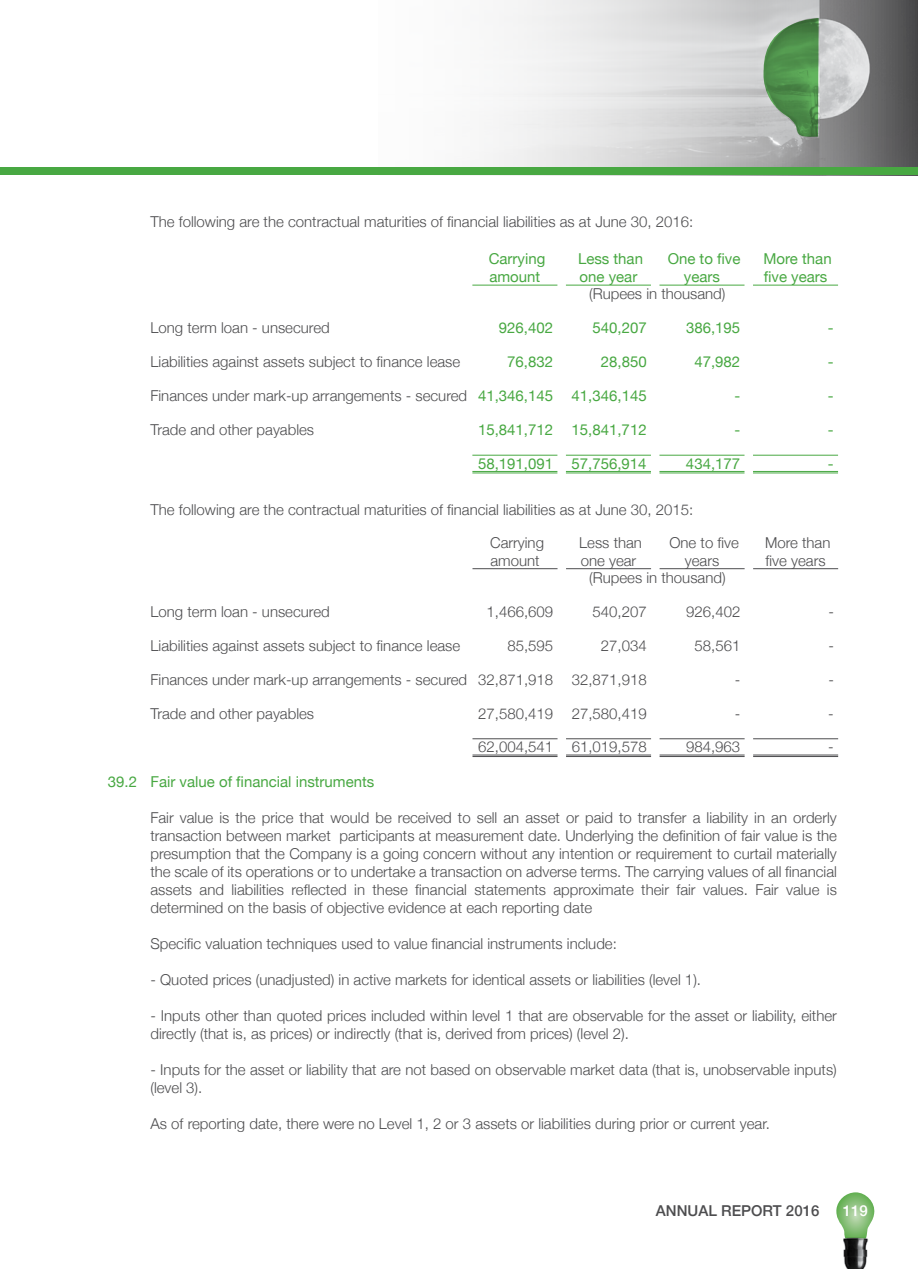
<style>
.page{position:relative;width:918px;height:1269px;background:#fff}
.page>*{position:absolute;margin:0;border:0;box-sizing:border-box;transform-origin:0 0}
.t1{font:300 15px/18px "Helvetica Neue";color:#4d4d4f}
.t2{font:15px/18px "Helvetica Neue";color:#48a842}
.t3{font:500 15px "Helvetica Neue";color:#4d4d4f}
.t4{font:500 15px "Helvetica Neue";color:#fff}
.s1{font-weight:400;color:#48a842}
</style>
<div class="page">
<img style="left:378px;top:0;width:540px;height:175px">
<div style="left:0;top:167px;width:918px;height:7px;background:#48a842"></div>
<svg style="left:762px;top:18px;width:57px;height:119px;background:#6e9d6c"></svg>
<hr style="left:472px;top:285px;width:85px;height:1px;background:#48a842">
<hr style="left:566px;top:285px;width:85px;height:1px;background:#48a842">
<hr style="left:659px;top:285px;width:86px;height:1px;background:#48a842">
<hr style="left:753px;top:285px;width:85px;height:1px;background:#48a842">
<hr style="left:472px;top:455px;width:85px;height:1px;background:#48a842">
<hr style="left:472px;top:471px;width:85px;height:1px;background:#48a842">
<hr style="left:472px;top:473px;width:85px;height:1px;background:#48a842">
<hr style="left:566px;top:455px;width:85px;height:1px;background:#48a842">
<hr style="left:566px;top:471px;width:85px;height:1px;background:#48a842">
<hr style="left:566px;top:473px;width:85px;height:1px;background:#48a842">
<hr style="left:659px;top:455px;width:86px;height:1px;background:#48a842">
<hr style="left:659px;top:471px;width:86px;height:1px;background:#48a842">
<hr style="left:659px;top:473px;width:86px;height:1px;background:#48a842">
<hr style="left:753px;top:455px;width:85px;height:1px;background:#48a842">
<hr style="left:753px;top:471px;width:85px;height:1px;background:#48a842">
<hr style="left:753px;top:473px;width:85px;height:1px;background:#48a842">
<hr style="left:472px;top:568px;width:86px;height:1px;background:#4d4d4f">
<hr style="left:566px;top:568px;width:85px;height:1px;background:#4d4d4f">
<hr style="left:660px;top:568px;width:85px;height:1px;background:#4d4d4f">
<hr style="left:753px;top:568px;width:85px;height:1px;background:#4d4d4f">
<hr style="left:472px;top:738px;width:86px;height:1px;background:#4d4d4f">
<hr style="left:472px;top:755px;width:86px;height:1px;background:#4d4d4f">
<hr style="left:472px;top:756px;width:86px;height:1px;background:#4d4d4f">
<hr style="left:566px;top:738px;width:85px;height:1px;background:#4d4d4f">
<hr style="left:566px;top:755px;width:85px;height:1px;background:#4d4d4f">
<hr style="left:566px;top:756px;width:85px;height:1px;background:#4d4d4f">
<hr style="left:660px;top:738px;width:85px;height:1px;background:#4d4d4f">
<hr style="left:660px;top:755px;width:85px;height:1px;background:#4d4d4f">
<hr style="left:660px;top:756px;width:85px;height:1px;background:#4d4d4f">
<hr style="left:753px;top:738px;width:85px;height:1px;background:#4d4d4f">
<hr style="left:753px;top:755px;width:85px;height:1px;background:#4d4d4f">
<hr style="left:753px;top:756px;width:85px;height:1px;background:#4d4d4f">
<svg style="left:836px;top:1192px;width:39px;height:44px"></svg>
<img style="left:843px;top:1236px;width:26px;height:33px">
<p class="t1" style="left:151px;top:212px;width:544px">The following are the contractual maturities of financial liabilities as at June 30, 2016:</p>
<p class="t2" style="left:489px;top:251px;width:58px">Carrying amount</p>
<p class="t2" style="left:578px;top:251px;width:67px">Less than one year</p>
<p class="t2" style="left:668px;top:251px;width:74px;text-align:center">One to five years</p>
<p class="t2" style="left:764px;top:251px;width:70px">More than five years</p>
<p class="t1" style="left:589px;top:284px;width:138px">(Rupees in thousand)</p>
<p class="t1" style="left:151px;top:318px;width:181px">Long term loan - unsecured</p>
<p class="t2" style="left:499px;top:320px;width:56px">926,402</p>
<p class="t2" style="left:593px;top:320px;width:56px">540,207</p>
<p class="t2" style="left:686px;top:320px;width:56px">386,195</p>
<p class="t2" style="left:828px;top:320px;width:7px">-</p>
<p class="t1" style="left:151px;top:352px;width:311px">Liabilities against assets subject to finance lease</p>
<p class="t2" style="left:507px;top:354px;width:47px">76,832</p>
<p class="t2" style="left:601px;top:354px;width:47px">28,850</p>
<p class="t2" style="left:694px;top:354px;width:47px">47,982</p>
<p class="t2" style="left:828px;top:354px;width:7px">-</p>
<p class="t1" style="left:150px;top:386px;width:498px">Finances under mark-up arrangements - secured <span class="s1">41,346,145 41,346,145</span></p>
<p class="t2" style="left:734px;top:388px;width:7px">-</p>
<p class="t2" style="left:828px;top:388px;width:7px">-</p>
<p class="t1" style="left:150px;top:420px;width:165px">Trade and other payables</p>
<p class="t2" style="left:478px;top:422px;width:170px">15,841,712 15,841,712</p>
<p class="t2" style="left:734px;top:422px;width:7px">-</p>
<p class="t2" style="left:828px;top:422px;width:7px">-</p>
<p class="t2" style="left:478px;top:455px;width:170px">58,191,091 57,756,914</p>
<p class="t2" style="left:686px;top:455px;width:56px">434,177</p>
<p class="t2" style="left:828px;top:455px;width:7px">-</p>
<p class="t1" style="left:151px;top:499px;width:544px">The following are the contractual maturities of financial liabilities as at June 30, 2015:</p>
<p class="t1" style="left:490px;top:533px;width:55px">Carrying amount</p>
<p class="t1" style="left:579px;top:533px;width:64px">Less than one year</p>
<p class="t1" style="left:669px;top:533px;width:71px;text-align:center">One to five years</p>
<p class="t1" style="left:765px;top:533px;width:67px">More than five years</p>
<p class="t1" style="left:589px;top:568px;width:138px">(Rupees in thousand)</p>
<p class="t1" style="left:151px;top:601px;width:181px">Long term loan - unsecured</p>
<p class="t1" style="left:487px;top:601px;width:68px">1,466,609</p>
<p class="t1" style="left:593px;top:601px;width:56px">540,207</p>
<p class="t1" style="left:686px;top:601px;width:56px">926,402</p>
<p class="t1" style="left:828px;top:601px;width:7px">-</p>
<p class="t1" style="left:151px;top:635px;width:311px">Liabilities against assets subject to finance lease</p>
<p class="t1" style="left:507px;top:635px;width:47px">85,595</p>
<p class="t1" style="left:601px;top:635px;width:47px">27,034</p>
<p class="t1" style="left:694px;top:635px;width:47px">58,561</p>
<p class="t1" style="left:828px;top:635px;width:7px">-</p>
<p class="t1" style="left:151px;top:669px;width:498px">Finances under mark-up arrangements - secured 32,871,918 32,871,918</p>
<p class="t1" style="left:735px;top:669px;width:7px">-</p>
<p class="t1" style="left:828px;top:669px;width:7px">-</p>
<p class="t1" style="left:150px;top:703px;width:165px">Trade and other payables</p>
<p class="t1" style="left:478px;top:703px;width:170px">27,580,419 27,580,419</p>
<p class="t1" style="left:735px;top:703px;width:7px">-</p>
<p class="t1" style="left:828px;top:703px;width:7px">-</p>
<p class="t1" style="left:478px;top:737px;width:170px">62,004,541 61,019,578</p>
<p class="t1" style="left:686px;top:737px;width:56px">984,963</p>
<p class="t1" style="left:828px;top:737px;width:7px">-</p>
<p class="t2" style="left:108px;top:773px;width:268px">39.2 Fair value of financial instruments</p>
<p class="t1" style="left:150px;top:808px;width:688px;text-align:justify">Fair value is the price that would be received to sell an asset or paid to transfer a liability in an orderly transaction between market participants at measurement date. Underlying the definition of fair value is the presumption that the Company is a going concern without any intention or requirement to curtail materially the scale of its operations or to undertake a transaction on adverse terms. The carrying values of all financial assets and liabilities reflected in these financial statements approximate their fair values. Fair value is determined on the basis of objective evidence at each reporting date</p>
<p class="t1" style="left:150px;top:934px;width:468px">Specific valuation techniques used to value financial instruments include:</p>
<p class="t1" style="left:150px;top:970px;width:552px">- Quoted prices (unadjusted) in active markets for identical assets or liabilities (level 1).</p>
<p class="t1" style="left:150px;top:1006px;width:688px">- Inputs other than quoted prices included within level 1 that are observable for the asset or liability, either directly (that is, as prices) or indirectly (that is, derived from prices) (level 2).</p>
<p class="t1" style="left:150px;top:1060px;width:688px">- Inputs for the asset or liability that are not based on observable market data (that is, unobservable inputs) (level 3).</p>
<p class="t1" style="left:150px;top:1114px;width:621px">As of reporting date, there were no Level 1, 2 or 3 assets or liabilities during prior or current year.</p>
<p class="t3" style="left:656px;top:1199px;width:165px">ANNUAL REPORT 2016</p>
<p class="t4" style="left:843px;top:1198px;width:27px">119</p>
</div>
